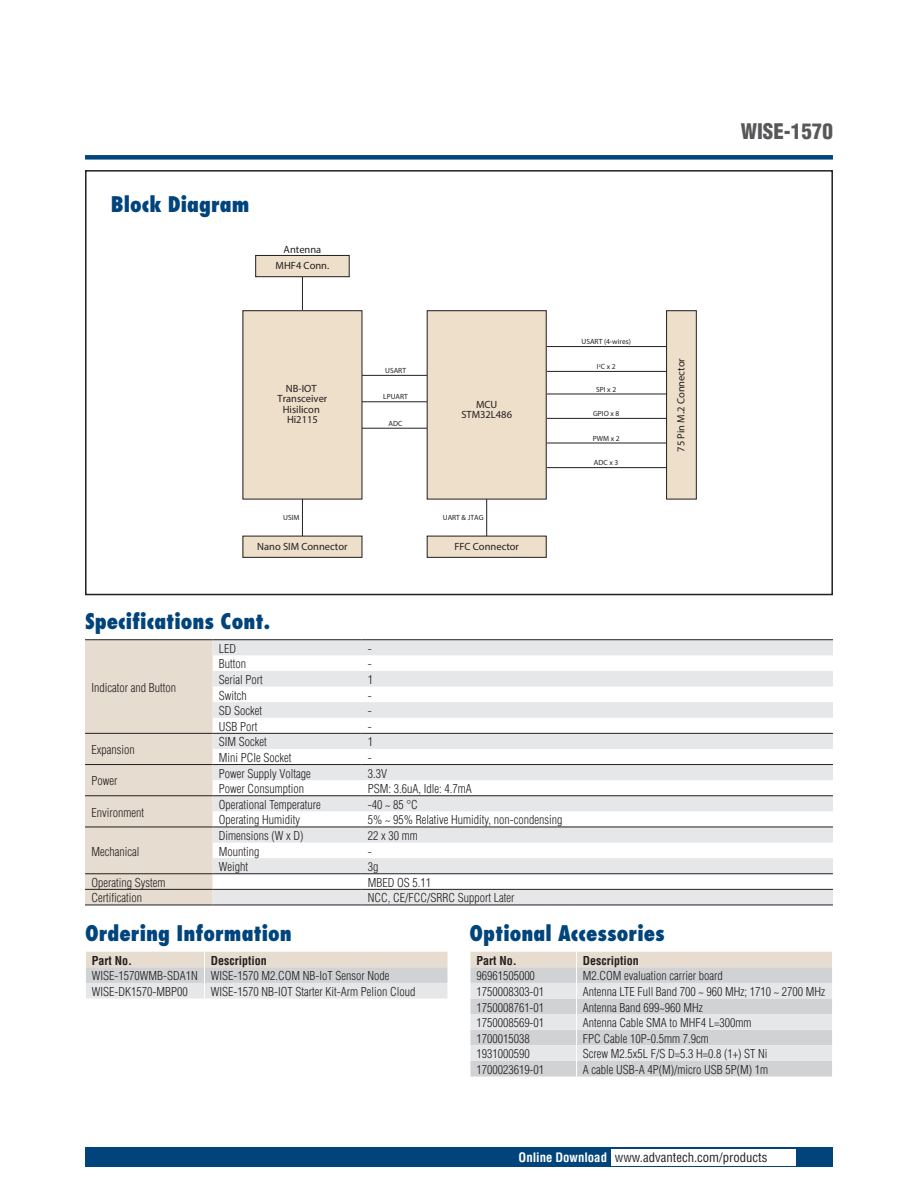
<style>
.page{position:relative;width:918px;height:1188px;background:#fff}
.page>*{position:absolute;margin:0;border:0;box-sizing:border-box;transform-origin:0 0}
.t1{font:800 condensed 21px "Futura";color:#00447b}
.t2{font:900 condensed 21px "Helvetica";color:#57585a}
.t3{font:condensed 12.75px "Helvetica";color:#231f20}
.t4{font:300 condensed 12px/15.6px "Helvetica";color:#231f20}
.t5{font:700 condensed 12px "Helvetica";color:#231f20}
.t6{font:10.5px/10.5px "Myriad Pro";color:#231f20;text-align:center}
.t7{font:7.5px "Myriad Pro";color:#231f20}
.s1{font-weight:700;color:#fff}
</style>
<div class="page">
<div style="left:85px;top:155px;width:748px;height:5px;background:#00447b"></div>
<div style="left:85px;top:1147px;width:748px;height:20px;background:#00447b"></div>
<div style="left:611px;top:1149px;width:184px;height:16px;background:#fff"></div>
<div style="left:85px;top:170px;width:748px;height:425px;background:#fff;border:2px solid #231f20"></div>
<div style="left:85px;top:640px;width:128px;height:265px;background:#e6dccf"></div>
<svg style="left:213px;top:640px;width:620px;height:265px;fill:#e6e7e9"></svg>
<hr style="left:85px;top:639px;width:128px;height:1px;background:#231f20">
<hr style="left:213px;top:639px;width:148px;height:1px;background:#231f20">
<hr style="left:361px;top:639px;width:472px;height:1px;background:#231f20">
<hr style="left:85px;top:905px;width:128px;height:1px;background:#231f20">
<hr style="left:213px;top:905px;width:148px;height:1px;background:#231f20">
<hr style="left:361px;top:905px;width:472px;height:1px;background:#231f20">
<hr style="left:85px;top:733px;width:128px;height:1px;background:#231f20">
<hr style="left:85px;top:764px;width:128px;height:1px;background:#231f20">
<hr style="left:213px;top:733px;width:148px;height:1px;background:#231f20">
<hr style="left:361px;top:733px;width:472px;height:1px;background:#231f20">
<hr style="left:213px;top:764px;width:148px;height:1px;background:#231f20">
<hr style="left:361px;top:764px;width:472px;height:1px;background:#231f20">
<hr style="left:85px;top:795px;width:128px;height:1px;background:#231f20">
<hr style="left:85px;top:827px;width:128px;height:1px;background:#231f20">
<hr style="left:213px;top:795px;width:148px;height:1px;background:#231f20">
<hr style="left:361px;top:795px;width:472px;height:1px;background:#231f20">
<hr style="left:213px;top:827px;width:148px;height:1px;background:#231f20">
<hr style="left:361px;top:827px;width:472px;height:1px;background:#231f20">
<hr style="left:85px;top:873px;width:128px;height:1px;background:#231f20">
<hr style="left:213px;top:873px;width:148px;height:1px;background:#231f20">
<hr style="left:361px;top:873px;width:472px;height:1px;background:#231f20">
<hr style="left:85px;top:889px;width:128px;height:1px;background:#231f20">
<hr style="left:213px;top:889px;width:148px;height:1px;background:#231f20">
<hr style="left:361px;top:889px;width:472px;height:1px;background:#231f20">
<svg style="left:86px;top:952px;width:362px;height:47px;background:#dfddda"></svg>
<svg style="left:470px;top:952px;width:362px;height:125px;background:#dcdbdb"></svg>
<hr style="left:361px;top:375px;width:71px;height:1px;background:#231f20">
<hr style="left:361px;top:401px;width:71px;height:1px;background:#231f20">
<hr style="left:361px;top:428px;width:71px;height:1px;background:#231f20">
<hr style="left:546px;top:346px;width:121px;height:1px;background:#231f20">
<div style="left:667px;top:311px;width:29px;height:188px;background:#eddfc9"></div>
<div style="left:666px;top:310px;width:31px;height:189px;border:1px solid #231f20"></div>
<hr style="left:546px;top:371px;width:121px;height:1px;background:#231f20">
<hr style="left:546px;top:394px;width:121px;height:1px;background:#231f20">
<hr style="left:546px;top:418px;width:121px;height:1px;background:#231f20">
<hr style="left:546px;top:443px;width:121px;height:1px;background:#231f20">
<hr style="left:546px;top:467px;width:121px;height:1px;background:#231f20">
<hr style="left:302px;top:498px;width:1px;height:40px;background:#231f20">
<hr style="left:302px;top:277px;width:1px;height:34px;background:#231f20">
<div style="left:243px;top:311px;width:119px;height:188px;background:#eddfc9"></div>
<div style="left:243px;top:536px;width:119px;height:21px;background:#eddfc9"></div>
<div style="left:243px;top:536px;width:119px;height:22px;border:1px solid #231f20"></div>
<hr style="left:486px;top:498px;width:1px;height:40px;background:#231f20">
<div style="left:427px;top:311px;width:119px;height:188px;background:#eddfc9"></div>
<div style="left:427px;top:310px;width:120px;height:189px;border:1px solid #231f20"></div>
<div style="left:427px;top:536px;width:119px;height:21px;background:#eddfc9"></div>
<div style="left:427px;top:536px;width:120px;height:22px;border:1px solid #231f20"></div>
<div style="left:256px;top:255px;width:93px;height:22px;background:#eddfc9"></div>
<div style="left:255px;top:255px;width:95px;height:22px;border:1px solid #231f20"></div>
<h1 class="t1" style="left:111px;top:191px;width:140px">Block Diagram</h1>
<p class="t6" style="left:284px;top:244px;width:39px">Antenna</p>
<p class="t6" style="left:276px;top:260px;width:55px">MHF4 Conn.</p>
<p class="t6" style="left:278px;top:383px;width:51px">NB-IOT<br>Transceiver<br>Hisilicon<br>Hi2115</p>
<p class="t7" style="left:283px;top:513px;width:18px">USIM</p>
<p class="t6" style="left:257px;top:541px;width:92px">Nano SIM Connector</p>
<p class="t7" style="left:385px;top:366px;width:22px">USART</p>
<p class="t7" style="left:383px;top:392px;width:26px">LPUART</p>
<p class="t7" style="left:389px;top:419px;width:15px">ADC</p>
<p class="t6" style="left:461px;top:399px;width:52px">MCU<br>STM32L486</p>
<p class="t7" style="left:443px;top:513px;width:42px">UART &amp; JTAG</p>
<p class="t6" style="left:454px;top:541px;width:66px">FFC Connector</p>
<p class="t7" style="left:582px;top:337px;width:51px">USART (4-wires)</p>
<p class="t7" style="left:597px;top:362px;width:20px">I<sup>2</sup>C x 2</p>
<p class="t7" style="left:596px;top:384px;width:21px">SPI x 2</p>
<p class="t7" style="left:593px;top:409px;width:28px">GPIO x 8</p>
<p class="t7" style="left:593px;top:433px;width:28px">PWM x 2</p>
<p class="t7" style="left:594px;top:458px;width:26px">ADC x 3</p>
<h1 class="t1" style="left:85px;top:608px;width:187px">Specifications Cont.</h1>
<p class="t4" style="left:91px;top:680px;width:86px">Indicator and Button</p>
<p class="t4" style="left:91px;top:742px;width:45px">Expansion</p>
<p class="t4" style="left:91px;top:773px;width:28px">Power</p>
<p class="t4" style="left:91px;top:804px;width:54px">Environment</p>
<p class="t4" style="left:91px;top:843px;width:49px">Mechanical</p>
<p class="t4" style="left:219px;top:641px;width:19px">LED</p>
<p class="t4" style="left:368px;top:641px;width:5px">-</p>
<p class="t4" style="left:219px;top:656px;width:29px">Button</p>
<p class="t4" style="left:368px;top:656px;width:5px">-</p>
<p class="t4" style="left:219px;top:672px;width:45px">Serial Port</p>
<p class="t4" style="left:368px;top:672px;width:7px">1</p>
<p class="t4" style="left:219px;top:687px;width:29px">Switch</p>
<p class="t4" style="left:368px;top:687px;width:5px">-</p>
<p class="t4" style="left:219px;top:703px;width:45px">SD Socket</p>
<p class="t4" style="left:368px;top:703px;width:5px">-</p>
<p class="t4" style="left:219px;top:719px;width:40px">USB Port</p>
<p class="t4" style="left:368px;top:719px;width:5px">-</p>
<p class="t4" style="left:219px;top:734px;width:49px">SIM Socket</p>
<p class="t4" style="left:368px;top:734px;width:7px">1</p>
<p class="t4" style="left:219px;top:750px;width:74px">Mini PCIe Socket</p>
<p class="t4" style="left:368px;top:750px;width:5px">-</p>
<p class="t4" style="left:219px;top:765px;width:93px">Power Supply Voltage</p>
<p class="t4" style="left:368px;top:765px;width:21px">3.3V</p>
<p class="t4" style="left:219px;top:781px;width:87px">Power Consumption</p>
<p class="t4" style="left:368px;top:781px;width:105px">PSM: 3.6uA, Idle: 4.7mA</p>
<p class="t4" style="left:219px;top:797px;width:103px">Operational Temperature</p>
<p class="t4" style="left:368px;top:797px;width:52px">-40 ~ 85 °C</p>
<p class="t4" style="left:219px;top:812px;width:83px">Operating Humidity</p>
<p class="t4" style="left:368px;top:812px;width:196px">5% ~ 95% Relative Humidity, non-condensing</p>
<p class="t4" style="left:219px;top:828px;width:86px">Dimensions (W x D)</p>
<p class="t4" style="left:368px;top:828px;width:51px">22 x 30 mm</p>
<p class="t4" style="left:219px;top:843px;width:42px">Mounting</p>
<p class="t4" style="left:368px;top:843px;width:5px">-</p>
<p class="t4" style="left:219px;top:859px;width:31px">Weight</p>
<p class="t4" style="left:368px;top:859px;width:12px">3g</p>
<p class="t6" style="left:676px;top:452px;width:95px;rotate:-90deg">75 Pin M.2 Connector</p>
<h1 class="t2" style="left:741px;top:119px;width:94px">WISE-1570</h1>
<p class="t4" style="left:91px;top:875px;width:75px">Operating System</p>
<p class="t4" style="left:368px;top:875px;width:65px">MBED OS 5.11</p>
<p class="t4" style="left:91px;top:890px;width:52px">Certification</p>
<p class="t4" style="left:368px;top:890px;width:148px">NCC, CE/FCC/SRRC Support Later</p>
<h1 class="t1" style="left:85px;top:920px;width:208px">Ordering Information</h1>
<p class="t5" style="left:92px;top:953px;width:42px">Part No.</p>
<p class="t5" style="left:211px;top:953px;width:57px">Description</p>
<p class="t4" style="left:92px;top:968px;width:299px">WISE-1570WMB-SDA1N WISE-1570 M2.COM NB-IoT Sensor Node<br>WISE-DK1570-MBP00</p>
<h1 class="t1" style="left:470px;top:920px;width:197px">Optional Accessories</h1>
<p class="t5" style="left:476px;top:953px;width:42px">Part No.</p>
<p class="t5" style="left:583px;top:953px;width:57px">Description</p>
<p class="t4" style="left:476px;top:968px;width:60px">96961505000</p>
<p class="t4" style="left:583px;top:968px;width:141px">M2.COM evaluation carrier board</p>
<p class="t4" style="left:476px;top:984px;width:69px">1750008303-01</p>
<p class="t4" style="left:583px;top:984px;width:244px">Antenna LTE Full Band 700 ~ 960 MHz; 1710 ~ 2700 MHz</p>
<p class="t4" style="left:476px;top:999px;width:69px">1750008761-01</p>
<p class="t4" style="left:583px;top:999px;width:121px">Antenna Band 699~960 MHz</p>
<p class="t4" style="left:476px;top:1015px;width:69px">1750008569-01</p>
<p class="t4" style="left:583px;top:1015px;width:170px">Antenna Cable SMA to MHF4 L=300mm</p>
<p class="t4" style="left:476px;top:1031px;width:55px">1700015038</p>
<p class="t4" style="left:583px;top:1031px;width:127px">FPC Cable 10P-0.5mm 7.9cm</p>
<p class="t4" style="left:476px;top:1046px;width:55px">1931000590</p>
<p class="t4" style="left:583px;top:1046px;width:186px">Screw M2.5x5L F/S D=5.3 H=0.8 (1+) ST Ni</p>
<p class="t4" style="left:476px;top:1062px;width:69px">1700023619-01</p>
<p class="t4" style="left:583px;top:1062px;width:187px">A cable USB-A 4P(M)/micro USB 5P(M) 1m</p>
<p class="t4" style="left:211px;top:984px;width:206px">WISE-1570 NB-IOT Starter Kit-Arm Pelion Cloud</p>
<p class="t3" style="left:519px;top:1150px;width:250px"><span class="s1">Online Download</span> www.advantech.com/products</p>
</div>
